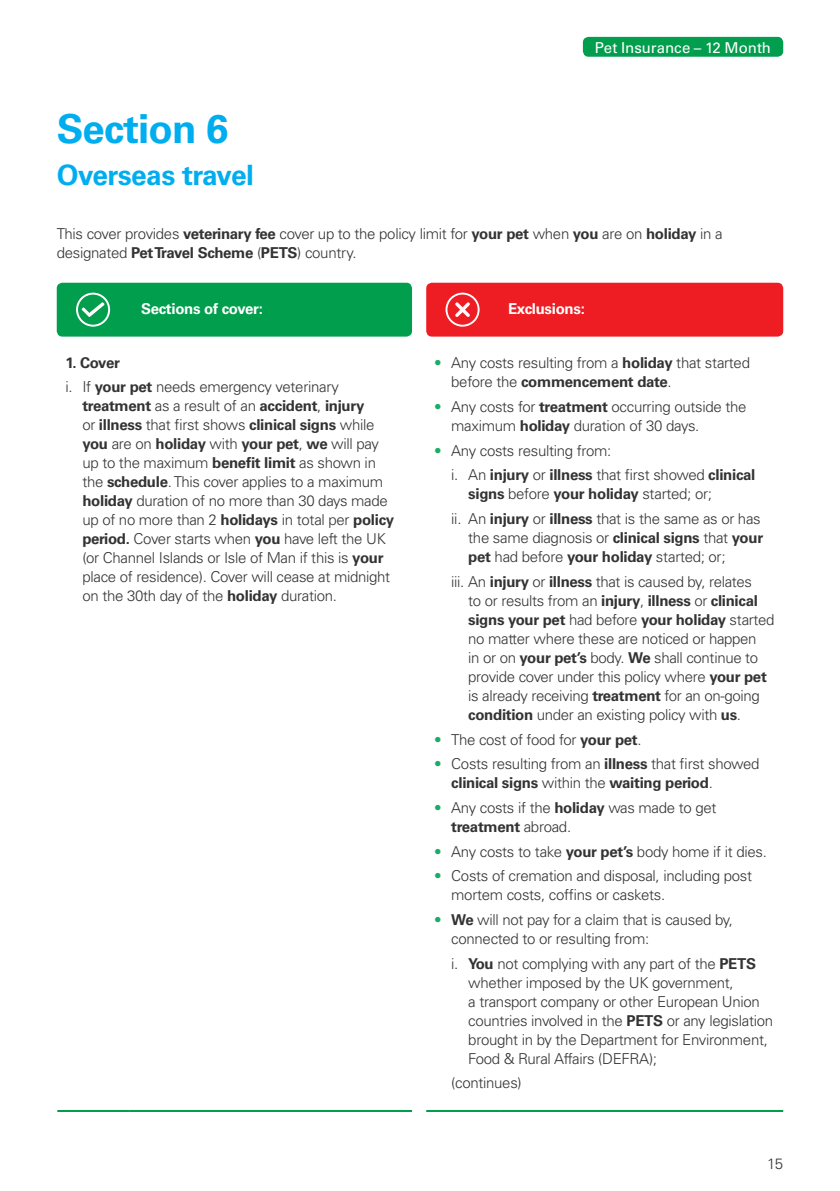
<style>
.page{position:relative;width:840px;height:1191px;background:#fff}
.page>*{position:absolute;margin:0;border:0;box-sizing:border-box;transform-origin:0 0}
.t1{font:700 40px "Univers LT";letter-spacing:-.02em;color:#00aeef}
.t2{font:700 28px "Univers LT";letter-spacing:-.02em;color:#00aeef}
.t3{font:300 15px/19px "Univers LT";letter-spacing:-.02em;color:#333}
.t4{font:700 15px "Univers LT";letter-spacing:-.02em;color:#fff}
.t5{font:15px "Univers LT";color:#fff}
.s1{font-weight:700}
.s2{color:#1bac66}
</style>
<div class="page">
<div style="left:582px;top:37px;width:200px;height:20px;background:#009e4d;border-radius:6px"></div>
<div style="left:426px;top:283px;width:356px;height:53px;background:#ee1d23;border-radius:6px"></div>
<div style="left:57px;top:283px;width:355px;height:53px;background:#009e4d;border-radius:6px"></div>
<hr style="left:57px;top:1110px;width:72px;height:2px;background:#009e4d">
<hr style="left:129px;top:1110px;width:283px;height:2px;background:#009e4d">
<hr style="left:426px;top:1110px;width:73px;height:2px;background:#009e4d">
<hr style="left:499px;top:1110px;width:283px;height:2px;background:#009e4d">
<svg style="left:82px;top:302px;width:22px;height:15px"></svg>
<div style="left:76px;top:293px;width:34px;height:34px;border:2px solid #fff;border-radius:50%"></div>
<svg style="left:455px;top:302px;width:14px;height:15px"></svg>
<div style="left:445px;top:293px;width:34px;height:34px;border:2px solid #fff;border-radius:50%"></div>
<h1 class="t1" style="left:57px;top:106px;width:173px">Section 6</h1>
<h2 class="t2" style="left:57px;top:159px;width:198px">Overseas travel</h2>
<p class="t5" style="left:594px;top:38px;width:177px">Pet Insurance – 12 Month</p>
<p class="t3" style="left:57px;top:224px;width:667px">This cover provides <span class="s1">veterinary fee</span> cover up to the policy limit for <span class="s1">your pet</span> when <span class="s1">you</span> are on <span class="s1">holiday</span> in a designated <span class="s1">Pet Travel Scheme</span> (<span class="s1">PETS</span>) country.</p>
<p class="t4" style="left:141px;top:300px;width:123px">Sections of cover:</p>
<p class="t4" style="left:507px;top:300px;width:78px">Exclusions:</p>
<p class="t3" style="left:65px;top:350px;width:275px;line-height:24.6px"><span class="s1">1. Cover<br></span>i. If <span class="s1">your pet</span> needs emergency veterinary</p>
<p class="t3" style="left:82px;top:396px;width:313px"><span class="s1">treatment</span> as a result of an <span class="s1">accident</span>, <span class="s1">injury<br></span>or <span class="s1">illness</span> that first shows <span class="s1">clinical signs</span> while <span class="s1">you</span> are on <span class="s1">holiday</span> with <span class="s1">your pet</span>, <span class="s1">we</span> will pay up to the maximum <span class="s1">benefit limit</span> as shown in the <span class="s1">schedule</span>. This cover applies to a maximum <span class="s1">holiday</span> duration of no more than 30 days made up of no more than 2 <span class="s1">holidays</span> in total per <span class="s1">policy period.</span> Cover starts when <span class="s1">you</span> have left the UK (or Channel Islands or Isle of Man if this is <span class="s1">your </span>place of residence). Cover will cease at midnight on the 30th day of the <span class="s1">holiday</span> duration.</p>
<p class="t3" style="left:451px;top:353px;width:300px;text-indent:-17px"><span class="s2">•</span> Any costs resulting from a <span class="s1">holiday</span> that started before the <span class="s1">commencement date</span>.</p>
<p class="t3" style="left:451px;top:397px;width:296px;text-indent:-17px"><span class="s2">•</span> Any costs for <span class="s1">treatment</span> occurring outside the maximum <span class="s1">holiday</span> duration of 30 days.</p>
<p class="t3" style="left:451px;top:438px;width:305px;line-height:24.6px;text-indent:-17px"><span class="s2">•</span> Any costs resulting from:<br>i. An <span class="s1">injury</span> or <span class="s1">illness</span> that first showed <span class="s1">clinical</span></p>
<p class="t3" style="left:451px;top:482px;width:311px;line-height:24.6px;text-indent:17px"><span class="s1">signs</span> before <span class="s1">your holiday</span> started; or;<br>ii. An <span class="s1">injury</span> or <span class="s1">illness</span> that is the same as or has</p>
<p class="t3" style="left:468px;top:528px;width:296px">the same diagnosis or <span class="s1">clinical signs</span> that <span class="s1">your pet</span> had before <span class="s1">your holiday</span> started; or;</p>
<p class="t3" style="left:468px;top:572px;width:308px;text-indent:-17px">iii. An <span class="s1">injury</span> or <span class="s1">illness</span> that is caused by, relates<br>to or results from an <span class="s1">injury</span>, <span class="s1">illness</span> or <span class="s1">clinical signs your pet</span> had before <span class="s1">your holiday</span> started no matter where these are noticed or happen<br>in or on <span class="s1">your pet’s</span> body. <span class="s1">We</span> shall continue to provide cover under this policy where <span class="s1">your pet </span>is already receiving <span class="s1">treatment</span> for an on-going <span class="s1">condition</span> under an existing policy with <span class="s1">us</span>.</p>
<p class="t3" style="left:434px;top:729px;width:209px"><span class="s2">•</span> The cost of food for <span class="s1">your pet</span>.</p>
<p class="t3" style="left:451px;top:754px;width:309px;text-indent:-17px"><span class="s2">•</span> Costs resulting from an <span class="s1">illness</span> that first showed <span class="s1">clinical signs</span> within the <span class="s1">waiting period</span>.</p>
<p class="t3" style="left:451px;top:798px;width:266px;text-indent:-17px"><span class="s2">•</span> Any costs if the <span class="s1">holiday</span> was made to get <span class="s1">treatment</span> abroad.</p>
<p class="t3" style="left:434px;top:841px;width:334px"><span class="s2">•</span> Any costs to take <span class="s1">your pet’s</span> body home if it dies.</p>
<p class="t3" style="left:451px;top:866px;width:302px;text-indent:-17px"><span class="s2">•</span> Costs of cremation and disposal, including post mortem costs, coffins or caskets.</p>
<p class="t3" style="left:451px;top:910px;width:283px;text-indent:-17px"><span class="s2">•</span> <span class="s1">We</span> will not pay for a claim that is caused by, connected to or resulting from:</p>
<p class="t3" style="left:468px;top:953px;width:306px;text-indent:-17px">i. <span class="s1">You</span> not complying with any part of the <span class="s1">PETS </span>whether imposed by the UK government,<br>a transport company or other European Union countries involved in the <span class="s1">PETS</span> or any legislation brought in by the Department for Environment, Food &amp; Rural Affairs (DEFRA);</p>
<p class="t3" style="left:451px;top:1073px;width:72px">(continues)</p>
<p class="t3" style="left:766px;top:1153px;width:17px">15</p>
</div>
